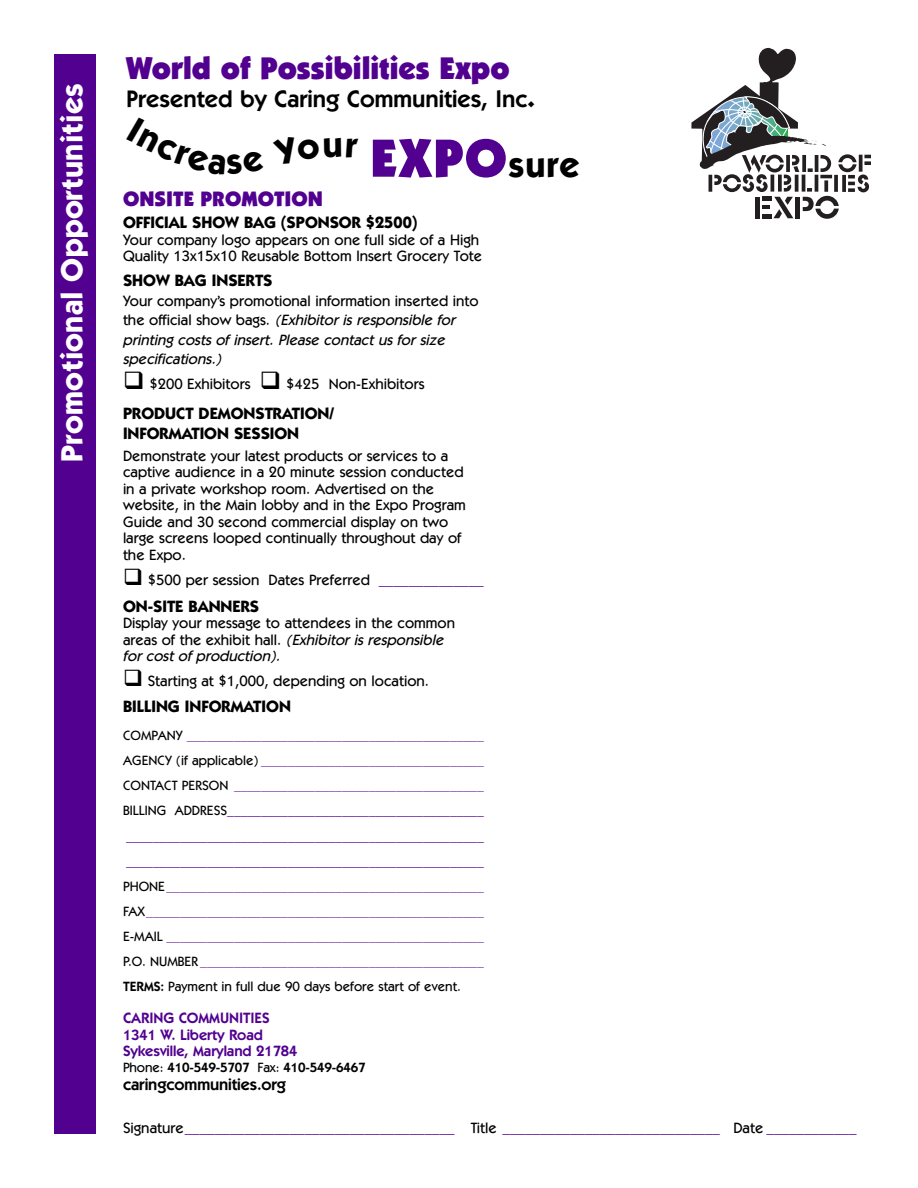
<style>
.page{position:relative;width:918px;height:1188px;background:#fff}
.page>*{position:absolute;margin:0;border:0;box-sizing:border-box;transform-origin:0 0}
.t1{font:900 54px "Itc Kabel";color:#520090}
.t2{font:900 31.5px "Itc Kabel";color:#520090}
.t3{font:700 30.75px "Itc Kabel";letter-spacing:.005em;color:#fff}
.t4{font:600 24px "Itc Kabel";color:#000}
.t5{font:900 21px "Itc Kabel";color:#520090}
.t6{font:700 16.5px/19.5px "Itc Kabel";color:#000}
.t7{font:600 16.5px "Itc Kabel";letter-spacing:-.005em;color:#000}
.t8{font:500 15px/16.5px "Itc Kabel";color:#000}
.t9{font:italic 500 15px/19.5px "Itc Kabel";color:#000}
.t10{font:500 15px "Itc Kabel";color:#520090}
.t11{font:600 15px/16.5px "Itc Kabel";letter-spacing:-.005em;color:#520090}
.t12{font:500 13.5px/25px "Itc Kabel";color:#7533a7;text-align:justify}
.t13{font:600 13.5px "Itc Kabel";letter-spacing:-.01em;color:#000}
.s1{font-weight:700;font-size:27px}
.s2{font-weight:700;font-size:36px;color:#000}
.s3{font-style:normal}
.s4{color:#520090}
.s5{font-style:italic}
.s6{color:#000}
.s7{font-weight:600;color:#000}
.s8{font-weight:500}
</style>
<div class="page">
<div style="left:54px;top:54px;width:41px;height:1080px;background:#520090"></div>
<svg style="left:691px;top:48px;width:180px;height:171px"></svg>
<h3 class="t3" style="left:61px;top:462px;width:381px;rotate:-90deg">Promotional Opportunities</h3>
<h2 class="t2" style="left:126px;top:56px;width:385px">World of Possibilities Expo</h2>
<h3 class="t4" style="left:126px;top:91px;width:410px">Presented by Caring Communities, Inc<span class="s1">.</span></h3>
<h1 class="t1" style="left:370px;top:137px;width:211px">EXPO<span class="s2">sure</span></h1>
<h3 class="t5" style="left:123px;top:191px;width:202px">ONSITE PROMOTION</h3>
<p class="t6" style="left:123px;top:214px;width:296px">OFFICIAL SHOW BAG (SPONSOR $2500)</p>
<p class="t8" style="left:123px;top:232px;width:361px">Your company logo appears on one full side of a High<br>Quality 13x15x10 Reusable Bottom Insert Grocery Tote</p>
<p class="t6" style="left:123px;top:272px;width:151px">SHOW BAG INSERTS</p>
<p class="t9" style="left:123px;top:292px;width:357px"><span class="s3">Your company’s promotional information inserted into t h e o ff i c i a l s h o w b a g s .</span> (Exhibitor is responsible for printing costs of insert. Please contact us for size specifications.)</p>
<p class="t8" style="left:123px;top:377px;width:303px">❑ $200 Exhibitors ❑ $425 Non-Exhibitors</p>
<p class="t6" style="left:123px;top:405px;width:213px">PRODUCT DEMONSTRATION/<br>INFORMATION SESSION</p>
<p class="t8" style="left:123px;top:448px;width:344px">Demonstrate your latest products or services to a captive audience in a 20 minute session conducted in a private workshop room. Advertised on the website, in the Main lobby and in the Expo Program Guide and 30 second commercial display on two large screens looped continually throughout day of the Expo.</p>
<p class="t8" style="left:123px;top:572px;width:362px">❑ $500 per session Dates Preferred <span class="s4">______________</span></p>
<p class="t6" style="left:123px;top:598px;width:138px">ON-SITE BANNERS</p>
<p class="t8" style="left:123px;top:616px;width:334px">Display your message to attendees in the common a r e a s o f t h e e x h i b i t h a l l . <span class="s5">(Exhibitor is responsible for cost of production).</span></p>
<p class="t8" style="left:123px;top:674px;width:308px">❑ Starting at $1,000, depending on location.</p>
<p class="t6" style="left:123px;top:698px;width:169px">BILLING INFORMATION</p>
<p class="t12" style="left:123px;top:724px;width:362px"><span class="s6">COMPANY</span> ____________________________________________ <span class="s6">AGENCY (if applicable)</span> _________________________________ <span class="s6">CONTACT PERSON</span> _____________________________________ <span class="s6">BILLING ADDRESS</span><span class="s4">______________________________________ _____________________________________________________ _____________________________________________________ </span><span class="s6">PHONE</span>_______________________________________________ <span class="s6">FAX</span>__________________________________________________ <span class="s6">E-MAIL</span> _______________________________________________ <span class="s6">P.O. NUMBER</span> __________________________________________ <span class="s7">TERMS:</span> <span class="s6">Payment in full due 90 days before start of event.</span></p>
<p class="t11" style="left:123px;top:1011px;width:176px">CARING COMMUNITIES<br>1341 W. Liberty Road<br>Sykesville, Maryland 21784</p>
<p class="t13" style="left:123px;top:1063px;width:244px"><span class="s8">Phone:</span> 410-549-5707 <span class="s8">Fax:</span> 410-549-6467</p>
<p class="t7" style="left:123px;top:1078px;width:165px">caringcommunities.org</p>
<p class="t10" style="left:123px;top:1122px;width:735px"><span class="s6">Signature</span>____________________________________ <span class="s6">Title</span> _____________________________ <span class="s6">Date</span> ____________</p>
</div>
